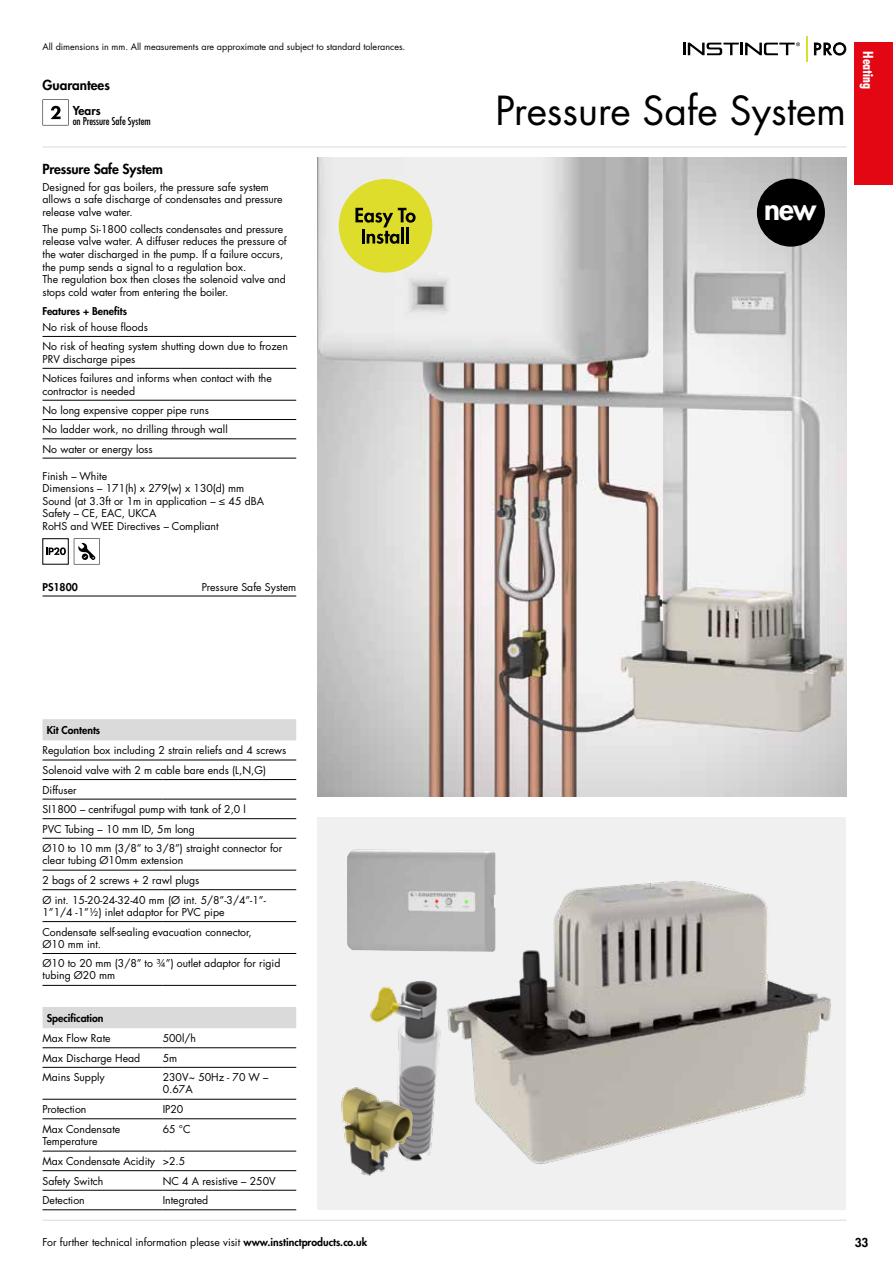
<style>
.page{position:relative;width:893px;height:1263px;background:#fff}
.page>*{position:absolute;margin:0;border:0;box-sizing:border-box;transform-origin:0 0}
.t1{font:39px "Futura LT Pro";color:#000}
.t2{font:800 29.55px "Futura LT Pro";color:#fff}
.t3{font:800 13.5px "Futura LT Pro";letter-spacing:-.01em;color:#000}
.t4{font:700 condensed 13.5px "Futura LT Pro";color:#fff}
.t5{font:800 12px "Futura LT Pro";color:#000}
.t6{font:10.5px/12.6px "Futura LT Pro";color:#000}
.t7{font:800 10.5px "Futura LT Pro";color:#000}
.t8{font:500 condensed 10.5px "Futura LT Pro";color:#000}
.t9{font:9px "Futura LT Pro";color:#000}
.s1{font-weight:800}
</style>
<div class="page">
<div style="left:855px;top:43px;width:38px;height:142px;background:#e30613"></div>
<hr style="left:43px;top:1220px;width:803px;height:1px;background:#dadada">
<svg style="left:684px;top:42px;width:116px;height:13px"></svg>
<hr style="left:806px;top:36px;width:2px;height:26px;background:#dedd2b">
<svg style="left:814px;top:42px;width:32px;height:14px"></svg>
<hr style="left:43px;top:147px;width:803px;height:1px;background:#dadada">
<svg style="left:43px;top:99px;width:26px;height:26px"></svg>
<div style="left:317px;top:817px;width:529px;height:393px;background:#f0f0f0"></div>
<div style="left:43px;top:719px;width:253px;height:21px;background:#dadada"></div>
<hr style="left:43px;top:760px;width:120px;height:1px;background:#000">
<hr style="left:163px;top:760px;width:133px;height:1px;background:#000">
<hr style="left:43px;top:779px;width:120px;height:1px;background:#000">
<hr style="left:163px;top:779px;width:133px;height:1px;background:#000">
<hr style="left:43px;top:799px;width:120px;height:1px;background:#000">
<hr style="left:163px;top:799px;width:133px;height:1px;background:#000">
<hr style="left:43px;top:818px;width:120px;height:1px;background:#000">
<hr style="left:163px;top:818px;width:133px;height:1px;background:#000">
<hr style="left:43px;top:838px;width:120px;height:1px;background:#000">
<hr style="left:163px;top:838px;width:133px;height:1px;background:#000">
<hr style="left:43px;top:870px;width:120px;height:1px;background:#000">
<hr style="left:163px;top:870px;width:133px;height:1px;background:#000">
<hr style="left:43px;top:889px;width:120px;height:1px;background:#000">
<hr style="left:163px;top:889px;width:133px;height:1px;background:#000">
<hr style="left:43px;top:921px;width:120px;height:1px;background:#000">
<hr style="left:163px;top:921px;width:133px;height:1px;background:#000">
<hr style="left:43px;top:953px;width:120px;height:1px;background:#000">
<hr style="left:163px;top:953px;width:133px;height:1px;background:#000">
<hr style="left:43px;top:985px;width:120px;height:1px;background:#000">
<hr style="left:163px;top:985px;width:133px;height:1px;background:#000">
<hr style="left:43px;top:596px;width:85px;height:1px;background:#000">
<hr style="left:128px;top:596px;width:168px;height:1px;background:#000">
<hr style="left:43px;top:336px;width:85px;height:1px;background:#000">
<hr style="left:128px;top:336px;width:168px;height:1px;background:#000">
<hr style="left:43px;top:368px;width:85px;height:1px;background:#000">
<hr style="left:128px;top:368px;width:168px;height:1px;background:#000">
<hr style="left:43px;top:400px;width:85px;height:1px;background:#000">
<hr style="left:128px;top:400px;width:168px;height:1px;background:#000">
<hr style="left:43px;top:419px;width:85px;height:1px;background:#000">
<hr style="left:128px;top:419px;width:168px;height:1px;background:#000">
<hr style="left:43px;top:438px;width:85px;height:1px;background:#000">
<hr style="left:128px;top:438px;width:168px;height:1px;background:#000">
<hr style="left:43px;top:458px;width:85px;height:1px;background:#000">
<hr style="left:128px;top:458px;width:168px;height:1px;background:#000">
<div style="left:43px;top:538px;width:26px;height:26px;border:1px solid #000"></div>
<svg style="left:46px;top:547px;width:20px;height:8px"></svg>
<svg style="left:74px;top:538px;width:26px;height:26px"></svg>
<div style="left:43px;top:1007px;width:253px;height:21px;background:#dadada"></div>
<hr style="left:43px;top:1047px;width:120px;height:1px;background:#000">
<hr style="left:163px;top:1047px;width:133px;height:1px;background:#000">
<hr style="left:43px;top:1067px;width:120px;height:1px;background:#000">
<hr style="left:163px;top:1067px;width:133px;height:1px;background:#000">
<hr style="left:43px;top:1099px;width:120px;height:1px;background:#000">
<hr style="left:163px;top:1099px;width:133px;height:1px;background:#000">
<hr style="left:43px;top:1118px;width:120px;height:1px;background:#000">
<hr style="left:163px;top:1118px;width:133px;height:1px;background:#000">
<hr style="left:43px;top:1151px;width:120px;height:1px;background:#000">
<hr style="left:163px;top:1151px;width:133px;height:1px;background:#000">
<hr style="left:43px;top:1170px;width:120px;height:1px;background:#000">
<hr style="left:163px;top:1170px;width:133px;height:1px;background:#000">
<hr style="left:43px;top:1190px;width:120px;height:1px;background:#000">
<hr style="left:163px;top:1190px;width:133px;height:1px;background:#000">
<hr style="left:43px;top:1209px;width:120px;height:1px;background:#000">
<hr style="left:163px;top:1209px;width:133px;height:1px;background:#000">
<img style="left:317px;top:157px;width:529px;height:639px">
<img style="left:347px;top:849px;width:148px;height:102px">
<div style="left:339px;top:179px;width:93px;height:94px;background:#dedd2b;border-radius:50%"></div>
<svg style="left:355px;top:208px;width:61px;height:36px"></svg>
<hr style="left:401px;top:227px;width:3px;height:16px;background:#000">
<hr style="left:406px;top:227px;width:3px;height:16px;background:#000">
<img style="left:442px;top:867px;width:389px;height:297px">
<img style="left:370px;top:969px;width:76px;height:195px">
<img style="left:341px;top:1083px;width:80px;height:93px">
<div style="left:757px;top:179px;width:68px;height:68px;background:#000;border-radius:50%"></div>
<p class="t9" style="left:43px;top:40px;width:364px">All dimensions in mm. All measurements are approximate and subject to standard tolerances.</p>
<p class="t3" style="left:43px;top:74px;width:69px">Guarantees</p>
<p class="t5" style="left:73px;top:101px;width:29px">Years</p>
<p class="t8" style="left:73px;top:114px;width:79px">on Pressure Safe System</p>
<p class="t3" style="left:43px;top:159px;width:122px">Pressure Safe System</p>
<p class="t6" style="left:43px;top:180px;width:242px">Designed for gas boilers, the pressure safe system allows a safe discharge of condensates and pressure release valve water.</p>
<p class="t6" style="left:43px;top:222px;width:246px">The pump Si-1800 collects condensates and pressure release valve water. A diffuser reduces the pressure of the water discharged in the pump. If a failure occurs, the pump sends a signal to a regulation box.<br>The regulation box then closes the solenoid valve and stops cold water from entering the boiler.</p>
<p class="t7" style="left:43px;top:303px;width:86px">Features + Benefits</p>
<p class="t6" style="left:43px;top:317px;width:247px;line-height:19.4px">No risk of house floods<br>No risk of heating system shutting down due to frozen</p>
<p class="t6" style="left:43px;top:349px;width:231px;line-height:19.4px">PRV discharge pipes<br>Notices failures and informs when contact with the</p>
<p class="t6" style="left:43px;top:381px;width:187px;line-height:19.4px">contractor is needed<br>No long expensive copper pipe runs<br>No ladder work, no drilling through wall<br>No water or energy loss</p>
<p class="t6" style="left:43px;top:469px;width:223px">Finish – White<br>Dimensions – 171(h) x 279(w) x 130(d) mm<br>Sound (at 3.3ft or 1m in application – ≤ 45 dBA<br>Safety – CE, EAC, UKCA<br>RoHS and WEE Directives – Compliant</p>
<p class="t7" style="left:43px;top:579px;width:37px">PS1800</p>
<p class="t6" style="left:202px;top:580px;width:96px">Pressure Safe System</p>
<p class="t7" style="left:47px;top:722px;width:55px">Kit Contents</p>
<p class="t6" style="left:43px;top:741px;width:245px;line-height:19.5px">Regulation box including 2 strain reliefs and 4 screws Solenoid valve with 2 m cable bare ends (L,N,G)<br>Diffuser<br>SI1800 – centrifugal pump with tank of 2,0 l<br>PVC Tubing – 10 mm ID, 5m long<br>Ø10 to 10 mm (3/8” to 3/8”) straight connector for</p>
<p class="t6" style="left:43px;top:850px;width:225px;line-height:19.6px">clear tubing Ø10mm extension<br>2 bags of 2 screws + 2 rawl plugs<br>Ø int. 15-20-24-32-40 mm (Ø int. 5/8”-3/4”-1”-</p>
<p class="t6" style="left:43px;top:902px;width:211px;line-height:20px">1”1/4 -1”½) inlet adaptor for PVC pipe<br>Condensate self-sealing evacuation connector,</p>
<p class="t6" style="left:43px;top:934px;width:239px;line-height:20px">Ø10 mm int.<br>Ø10 to 20 mm (3/8” to ¾”) outlet adaptor for rigid</p>
<p class="t6" style="left:43px;top:969px;width:74px">tubing Ø20 mm</p>
<p class="t7" style="left:47px;top:1010px;width:58px">Specification</p>
<p class="t6" style="left:43px;top:1032px;width:70px">Max Flow Rate</p>
<p class="t6" style="left:163px;top:1032px;width:35px">500l/h</p>
<p class="t6" style="left:43px;top:1051px;width:99px">Max Discharge Head</p>
<p class="t6" style="left:163px;top:1051px;width:16px">5m</p>
<p class="t6" style="left:43px;top:1071px;width:64px">Mains Supply</p>
<p class="t6" style="left:163px;top:1071px;width:107px;line-height:12px">230V~ 50Hz - 70 W –<br>0.67A</p>
<p class="t6" style="left:43px;top:1103px;width:45px">Protection</p>
<p class="t6" style="left:163px;top:1103px;width:22px">IP20</p>
<p class="t6" style="left:43px;top:1123px;width:79px;line-height:12px">Max Condensate<br>Temperature</p>
<p class="t6" style="left:163px;top:1122px;width:29px">65 °C</p>
<p class="t6" style="left:43px;top:1151px;width:144px;line-height:19.5px">Max Condensate Acidity &gt;2.5<br>Safety Switch</p>
<p class="t6" style="left:163px;top:1174px;width:114px">NC 4 A resistive – 250V</p>
<p class="t6" style="left:43px;top:1194px;width:44px">Detection</p>
<p class="t6" style="left:163px;top:1194px;width:47px">Integrated</p>
<p class="t6" style="left:43px;top:1236px;width:326px">For further technical information please visit <span class="s1">www.instinctproducts.co.uk</span></p>
<h1 class="t1" style="left:496px;top:84px;width:352px">Pressure Safe System</h1>
<p class="t4" style="left:877px;top:51px;width:39px;rotate:90deg">Heating</p>
<h2 class="t2" style="left:764px;top:186px;width:54px">new</h2>
<p class="t5" style="left:855px;top:1233px;width:15px">33</p>
</div>
